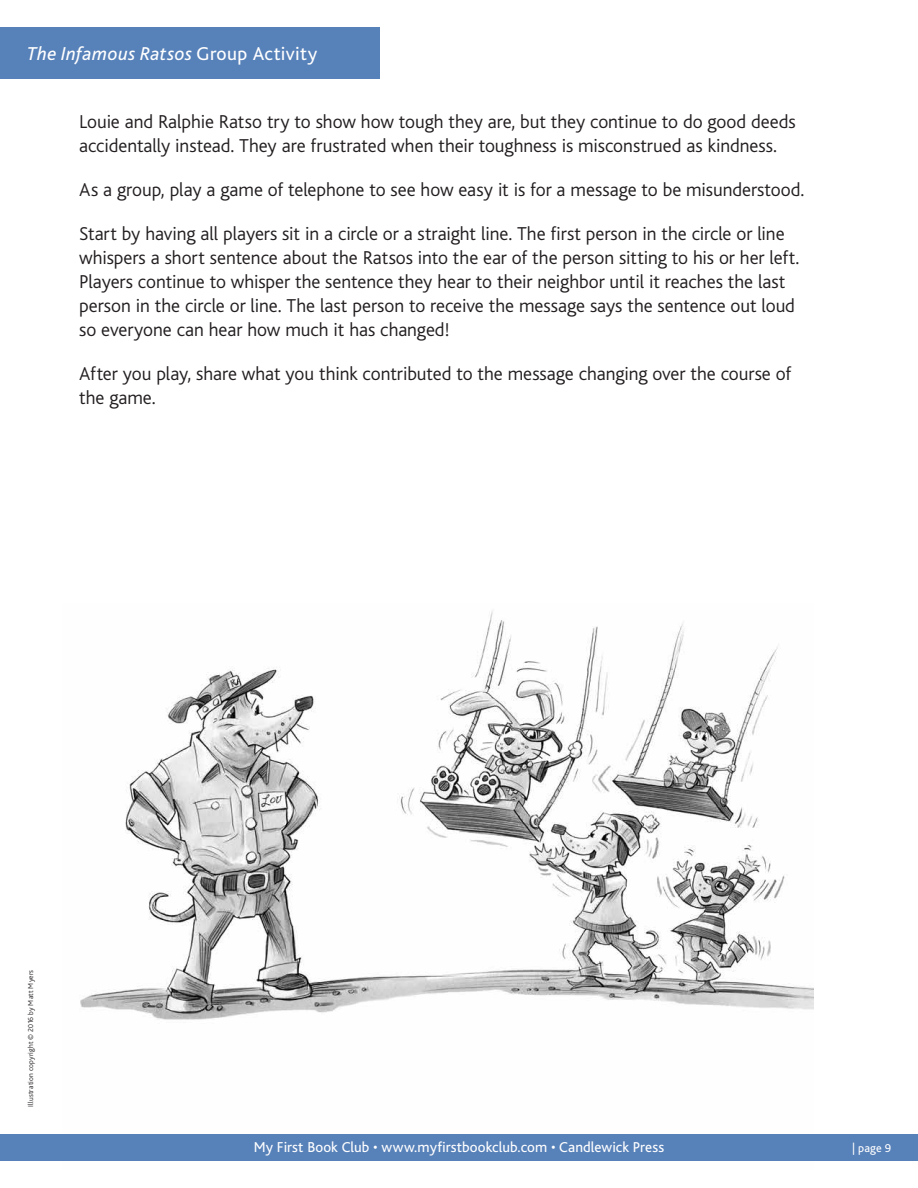
<style>
.page{position:relative;width:918px;height:1188px;background:#fff}
.page>*{position:absolute;margin:0;border:0;box-sizing:border-box;transform-origin:0 0}
.t1{font:300 19.5px/24px "Bliss";letter-spacing:-.005em;color:#231f20}
.t2{font:italic 19.5px "Bliss";letter-spacing:.02em;color:#fff}
.t3{font:15px "Bliss";letter-spacing:.005em;color:#fff}
.t4{font:12px "Bliss";color:#fff}
.t5{font:300 7.5px "Bliss";letter-spacing:.02em;color:#231f20}
.s1{font-style:normal}
</style>
<div class="page">
<div style="left:0;top:27px;width:379px;height:52px;background:#5781b9"></div>
<img style="left:80px;top:611px;width:733px;height:409px">
<div style="left:0;top:1134px;width:918px;height:27px;background:#5781b9"></div>
<p class="t2" style="left:27px;top:44px;width:292px">The Infamous Ratsos <span class="s1">Group Activity</span></p>
<p class="t1" style="left:79px;top:110px;width:718px">Louie and Ralphie Ratso try to show how tough they are, but they continue to do good deeds accidentally instead. They are frustrated when their toughness is misconstrued as kindness.</p>
<p class="t1" style="left:79px;top:178px;width:727px">As a group, play a game of telephone to see how easy it is for a message to be misunderstood.</p>
<p class="t1" style="left:79px;top:222px;width:722px">Start by having all players sit in a circle or a straight line. The first person in the circle or line whispers a short sentence about the Ratsos into the ear of the person sitting to his or her left.<br>Players continue to whisper the sentence they hear to their neighbor until it reaches the last person in the circle or line. The last person to receive the message says the sentence out loud so everyone can hear how much it has changed!</p>
<p class="t1" style="left:79px;top:362px;width:714px">After you play, share what you think contributed to the message changing over the course of the game.</p>
<p class="t5" style="left:27px;top:1107px;width:139px;rotate:-90deg">Illustration copyright © 2016 by Matt Myers</p>
<p class="t3" style="left:254px;top:1139px;width:412px">My First Book Club • www.myfirstbookclub.com • Candlewick Press</p>
<p class="t4" style="left:852px;top:1142px;width:40px">| page 9</p>
</div>
